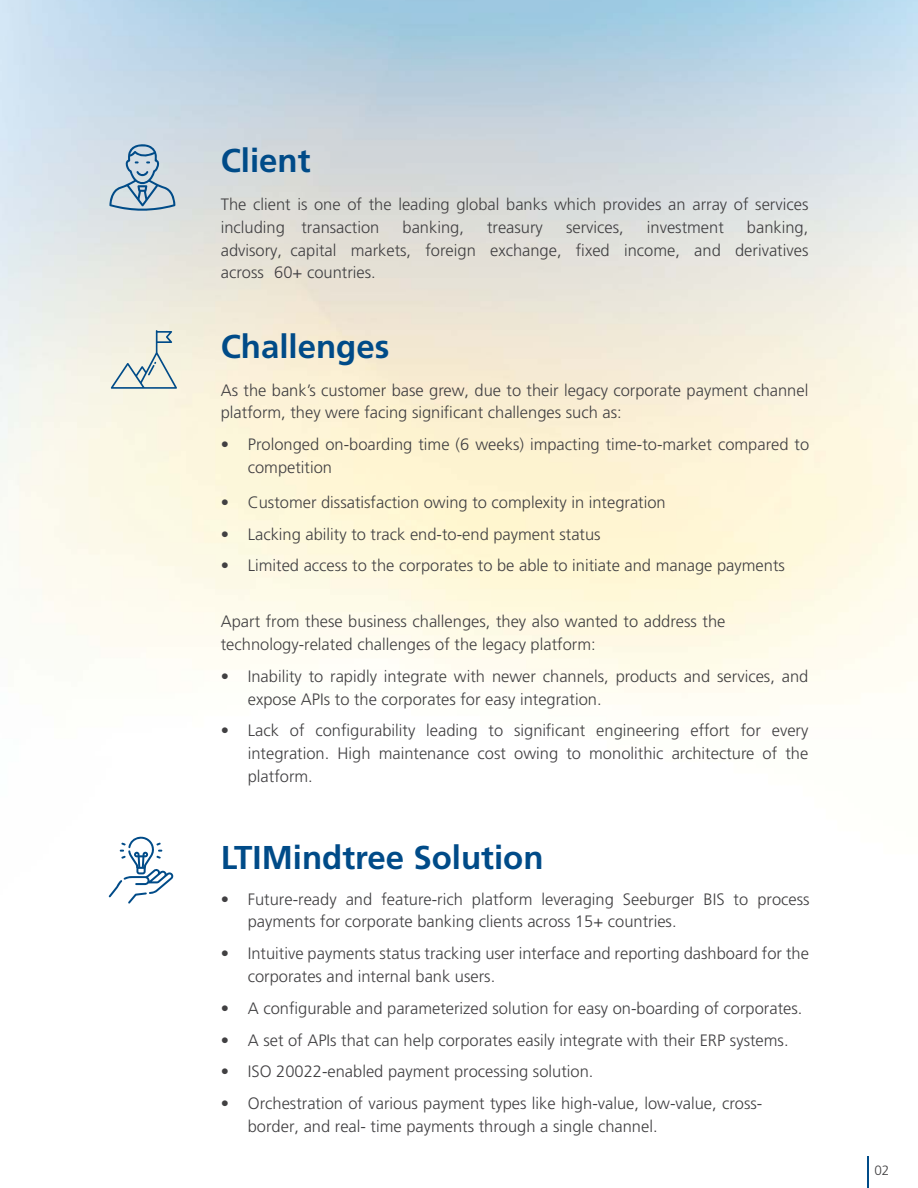
<style>
.page{position:relative;width:918px;height:1188px;background:#fff}
.page>*{position:absolute;margin:0;border:0;box-sizing:border-box;transform-origin:0 0}
.t1{font:700 33px "Frutiger LT Pro";color:#004b88}
.t2{font:300 16.5px/22.8px "Frutiger LT Pro";color:#414042}
.t3{font:300 13.5px "Frutiger LT Pro";color:#414042}
</style>
<div class="page">
<svg style="left:109px;top:144px;width:66px;height:67px;background:#b0c4d3"></svg>
<svg style="left:111px;top:330px;width:66px;height:59px;background:#d6ddd6"></svg>
<svg style="left:109px;top:836px;width:65px;height:68px"></svg>
<hr style="left:867px;top:1156px;width:2px;height:32px;background:#004b88">
<h1 class="t1" style="left:221px;top:141px;width:91px">Client</h1>
<p class="t2" style="left:221px;top:193px;width:589px">The client is one of the leading global banks which provides an array of services including transaction</p>
<p class="t2" style="left:221px;top:216px;width:589px;text-align:justify;text-indent:526px">banking, advisory, capital markets, foreign exchange, fixed income, and derivatives across 60+ countries.</p>
<p class="t2" style="left:403px;top:216px;width:63px">banking,</p>
<p class="t2" style="left:487px;top:216px;width:57px">treasury</p>
<p class="t2" style="left:566px;top:216px;width:59px">services,</p>
<p class="t2" style="left:647px;top:216px;width:78px">investment</p>
<h1 class="t1" style="left:221px;top:327px;width:170px">Challenges</h1>
<p class="t2" style="left:221px;top:379px;width:589px">As the bank’s customer base grew, due to their legacy corporate payment channel platform, they were facing significant challenges such as:</p>
<p class="t2" style="left:248px;top:433px;width:563px;text-indent:-27px">• Prolonged on-boarding time (6 weeks) impacting time-to-market compared to competition</p>
<p class="t2" style="left:221px;top:491px;width:447px">• Customer dissatisfaction owing to complexity in integration</p>
<p class="t2" style="left:221px;top:523px;width:381px">• Lacking ability to track end-to-end payment status</p>
<p class="t2" style="left:221px;top:554px;width:566px">• Limited access to the corporates to be able to initiate and manage payments</p>
<p class="t2" style="left:221px;top:610px;width:506px">Apart from these business challenges, they also wanted to address the technology-related challenges of the legacy platform:</p>
<p class="t2" style="left:248px;top:665px;width:562px;text-indent:-27px">• Inability to rapidly integrate with newer channels, products and services, and expose APIs to the corporates for easy integration.</p>
<p class="t2" style="left:248px;top:719px;width:562px;text-align:justify;text-indent:-27px">• Lack of configurability leading to significant engineering effort for every integration. High maintenance cost owing to monolithic architecture of the platform.</p>
<h1 class="t1" style="left:221px;top:838px;width:324px">LTIMindtree Solution</h1>
<p class="t2" style="left:248px;top:888px;width:563px;text-indent:-27px">• Future-ready and feature-rich platform leveraging Seeburger BIS to process payments for corporate banking clients across 15+ countries.</p>
<p class="t2" style="left:248px;top:942px;width:563px;text-indent:-27px">• Intuitive payments status tracking user interface and reporting dashboard for the corporates and internal bank users.</p>
<p class="t2" style="left:221px;top:997px;width:583px">• A configurable and parameterized solution for easy on-boarding of corporates.</p>
<p class="t2" style="left:221px;top:1029px;width:569px">• A set of APIs that can help corporates easily integrate with their ERP systems.</p>
<p class="t2" style="left:221px;top:1060px;width:374px">• ISO 20022-enabled payment processing solution.</p>
<p class="t2" style="left:248px;top:1092px;width:516px;text-indent:-27px">• Orchestration of various payment types like high-value, low-value, cross&shy;border, and real- time payments through a single channel.</p>
<p class="t3" style="left:874px;top:1163px;width:17px">02</p>
</div>
